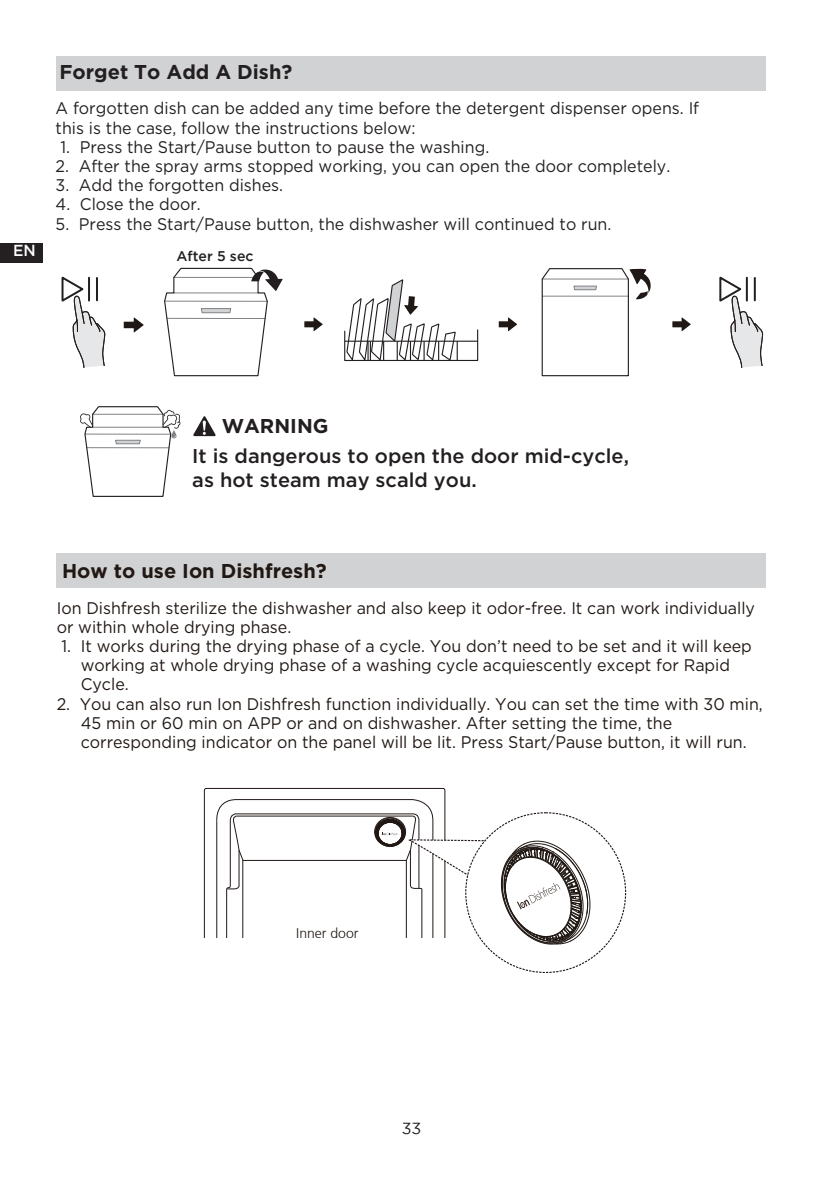
<style>
.page{position:relative;width:823px;height:1191px;background:#fff}
.page>*{position:absolute;margin:0;border:0;box-sizing:border-box;transform-origin:0 0}
.t1{font:500 20px/24px "Gotham";color:#231f20}
.t2{font:700 20px "Gotham";color:#231f20}
.t3{font:700 20px "Gotham";color:#211814}
.t4{font:16.8px/19.2px "Gotham";color:#211814;scale:.95 1}
.t5{font:16.8px/19.2px "Gotham";color:#231f20;scale:.95 1}
.t6{font:16px "Gotham";color:#231f20}
.t7{font:500 16px "Gotham";color:#fff}
.t8{font:500 14px "Gotham";color:#231f20}
.t9{font:300 14px "Frutiger CE";color:#211814}
</style>
<div class="page">
<div style="left:57px;top:57px;width:708px;height:34px;background:#d1d2d4"></div>
<svg style="left:193px;top:416px;width:22px;height:20px"></svg>
<svg style="left:164px;top:267px;width:118px;height:110px"></svg>
<svg style="left:541px;top:268px;width:109px;height:109px"></svg>
<svg style="left:304px;top:317px;width:18px;height:14px"></svg>
<svg style="left:124px;top:317px;width:20px;height:15px"></svg>
<svg style="left:498px;top:317px;width:19px;height:14px"></svg>
<svg style="left:672px;top:317px;width:18px;height:14px"></svg>
<svg style="left:344px;top:280px;width:134px;height:81px"></svg>
<svg style="left:80px;top:406px;width:100px;height:91px"></svg>
<svg style="left:61px;top:276px;width:45px;height:92px"></svg>
<svg style="left:719px;top:276px;width:44px;height:92px"></svg>
<div style="left:57px;top:553px;width:708px;height:34px;background:#d1d2d4"></div>
<div style="left:204px;top:788px;width:241px;height:154px;border:1px solid #211814;border-radius:2px"></div>
<div style="left:198px;top:938px;width:253px;height:9px;background:#fff"></div>
<svg style="left:500px;top:840px;width:90px;height:104px"></svg>
<svg style="left:216px;top:799px;width:278px;height:144px"></svg>
<div style="left:0;top:243px;width:43px;height:20px;background:#242021"></div>
<p class="t7" style="left:13px;top:241px;width:24px">EN</p>
<p class="t2" style="left:59px;top:59px;width:234px">Forget To Add A Dish?</p>
<p class="t5" style="left:56px;top:98px;width:678px">A forgotten dish can be added any time before the detergent dispenser opens. If this is the case, follow the instructions below:</p>
<p class="t5" style="left:60px;top:137px;width:452px">1. Press the Start/Pause button to pause the washing.</p>
<p class="t5" style="left:56px;top:156px;width:648px">2. After the spray arms stopped working, you can open the door completely.</p>
<p class="t5" style="left:56px;top:175px;width:241px">3. Add the forgotten dishes.</p>
<p class="t5" style="left:56px;top:194px;width:154px">4. Close the door.</p>
<p class="t5" style="left:56px;top:214px;width:586px">5. Press the Start/Pause button, the dishwasher will continued to run.</p>
<p class="t8" style="left:176px;top:248px;width:78px">After 5 sec</p>
<p class="t2" style="left:221px;top:413px;width:108px">WARNING</p>
<p class="t1" style="left:192px;top:443px;width:438px">It is dangerous to open the door mid-cycle, as hot steam may scald you.</p>
<p class="t3" style="left:62px;top:559px;width:266px">How to use Ion Dishfresh?</p>
<p class="t4" style="left:57px;top:597px;width:736px">Ion Dishfresh sterilize the dishwasher and also keep it odor-free. It can work individually or within whole drying phase.</p>
<p class="t4" style="left:81px;top:636px;width:707px;text-indent:-19px">1. It works during the drying phase of a cycle. You don’t need to be set and it will keep working at whole drying phase of a washing cycle acquiescently except for Rapid<br>Cycle.</p>
<p class="t4" style="left:81px;top:693px;width:719px;text-indent:-24px">2. You can also run Ion Dishfresh function individually. You can set the time with 30 min,<br>45 min or 60 min on APP or and on dishwasher. After setting the time, the corresponding indicator on the panel will be lit. Press Start/Pause button, it will run.</p>
<p class="t9" style="left:296px;top:925px;width:64px">Inner door</p>
<p class="t6" style="left:401px;top:1119px;width:21px">33</p>
</div>
